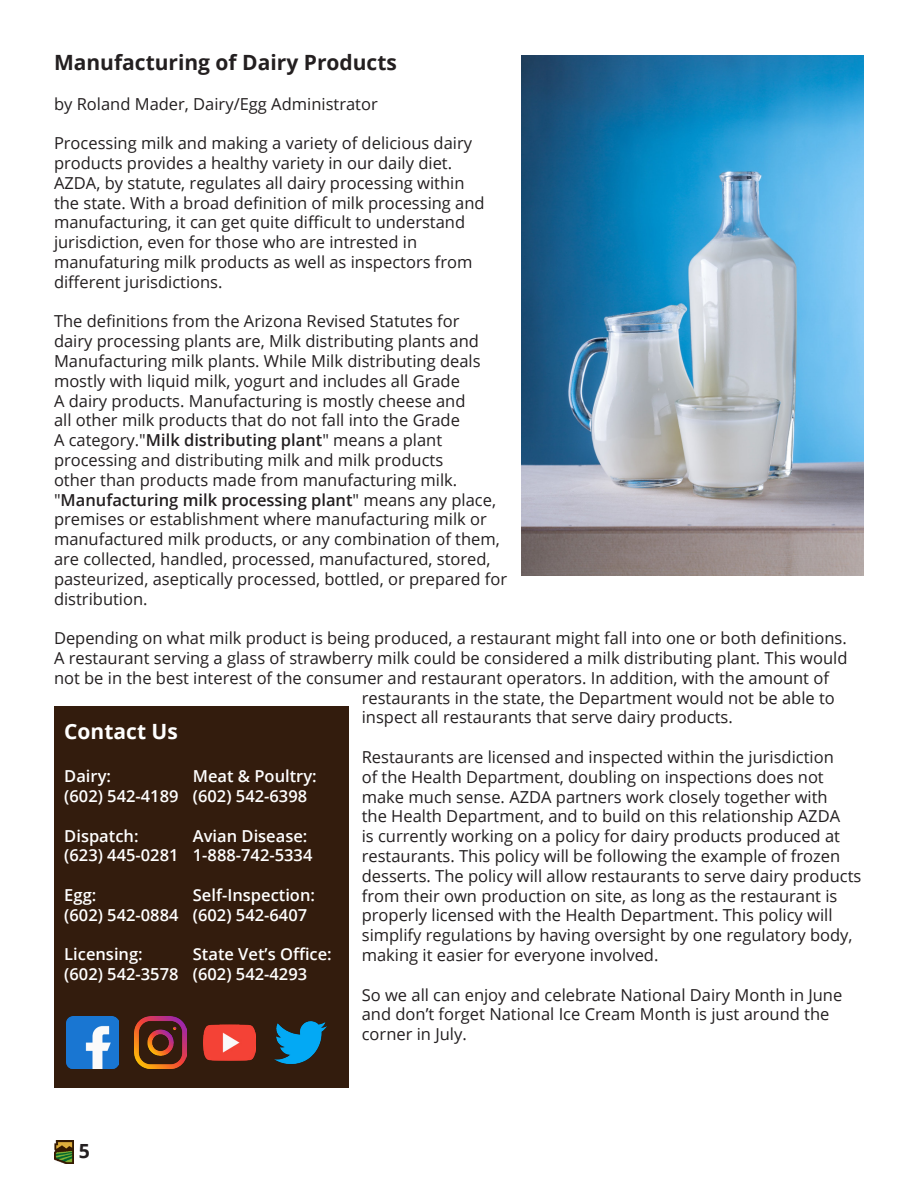
<style>
.page{position:relative;width:918px;height:1188px;background:#fff}
.page>*{position:absolute;margin:0;border:0;box-sizing:border-box;transform-origin:0 0}
.t1{font:700 21px "Open Sans";color:#231f20}
.t2{font:700 21px "Open Sans";color:#fff}
.t3{font:700 19.5px "Open Sans";color:#231f20}
.t4{font:16.5px/19.8px "Open Sans";color:#231f20}
.t5{font:600 16.5px "Open Sans";color:#fff}
.s1{font-weight:600}
</style>
<div class="page">
<img style="left:54px;top:1140px;width:20px;height:23px">
<div style="left:54px;top:706px;width:295px;height:382px;background:#331c0d"></div>
<img style="left:67px;top:1016px;width:52px;height:52px">
<img style="left:135px;top:1016px;width:51px;height:52px">
<img style="left:275px;top:1021px;width:51px;height:43px">
<img style="left:204px;top:1024px;width:52px;height:37px">
<img style="left:522px;top:55px;width:342px;height:521px">
<p class="t1" style="left:54px;top:48px;width:344px">Manufacturing of Dairy Products</p>
<p class="t4" style="left:54px;top:93px;width:325px">by Roland Mader, Dairy/Egg Administrator</p>
<p class="t4" style="left:54px;top:133px;width:432px">Processing milk and making a variety of delicious dairy products provides a healthy variety in our daily diet.<br>AZDA, by statute, regulates all dairy processing within the state. With a broad definition of milk processing and manufacturing, it can get quite difficult to understand jurisdiction, even for those who are intrested in manufaturing milk products as well as inspectors from different jurisdictions.</p>
<p class="t4" style="left:54px;top:311px;width:455px">The definitions from the Arizona Revised Statutes for<br>dairy processing plants are, Milk distributing plants and Manufacturing milk plants. While Milk distributing deals mostly with liquid milk, yogurt and includes all Grade<br>A dairy products. Manufacturing is mostly cheese and<br>all other milk products that do not fall into the Grade<br>A category."<span class="s1">Milk distributing plant</span>" means a plant processing and distributing milk and milk products<br>other than products made from manufacturing milk. "<span class="s1">Manufacturing milk processing plant</span>" means any place, premises or establishment where manufacturing milk or manufactured milk products, or any combination of them, are collected, handled, processed, manufactured, stored, pasteurized, aseptically processed, bottled, or prepared for distribution.</p>
<p class="t4" style="left:54px;top:628px;width:794px">Depending on what milk product is being produced, a restaurant might fall into one or both definitions.</p>
<p class="t4" style="left:54px;top:648px;width:795px">A restaurant serving a glass of strawberry milk could be considered a milk distributing plant. This would</p>
<p class="t4" style="left:54px;top:668px;width:776px">not be in the best interest of the consumer and restaurant operators. In addition, with the amount of</p>
<p class="t4" style="left:362px;top:687px;width:475px">restaurants in the state, the Department would not be able to</p>
<p class="t4" style="left:362px;top:707px;width:373px">inspect all restaurants that serve dairy products.</p>
<p class="t4" style="left:362px;top:747px;width:501px">Restaurants are licensed and inspected within the jurisdiction<br>of the Health Department, doubling on inspections does not make much sense. AZDA partners work closely together with<br>the Health Department, and to build on this relationship AZDA<br>is currently working on a policy for dairy products produced at restaurants. This policy will be following the example of frozen desserts. The policy will allow restaurants to serve dairy products from their own production on site, as long as the restaurant is properly licensed with the Health Department. This policy will simplify regulations by having oversight by one regulatory body, making it easier for everyone involved.</p>
<p class="t4" style="left:362px;top:984px;width:482px">So we all can enjoy and celebrate National Dairy Month in June and don’t forget National Ice Cream Month is just around the corner in July.</p>
<p class="t2" style="left:64px;top:717px;width:115px">Contact Us</p>
<p class="t5" style="left:193px;top:765px;width:125px">Meat &amp; Poultry:</p>
<p class="t5" style="left:193px;top:785px;width:116px">(602) 542-6398</p>
<p class="t5" style="left:193px;top:824px;width:116px">Avian Disease:</p>
<p class="t5" style="left:193px;top:844px;width:121px">1-888-742-5334</p>
<p class="t5" style="left:193px;top:884px;width:124px">Self-Inspection:</p>
<p class="t5" style="left:193px;top:903px;width:116px">(602) 542-6407</p>
<p class="t5" style="left:193px;top:943px;width:140px">State Vet’s Office:</p>
<p class="t5" style="left:193px;top:963px;width:116px">(602) 542-4293</p>
<p class="t5" style="left:64px;top:765px;width:48px">Dairy:</p>
<p class="t5" style="left:64px;top:785px;width:116px">(602) 542-4189</p>
<p class="t5" style="left:64px;top:824px;width:76px">Dispatch:</p>
<p class="t5" style="left:64px;top:844px;width:116px">(623) 445-0281</p>
<p class="t5" style="left:64px;top:884px;width:34px">Egg:</p>
<p class="t5" style="left:64px;top:903px;width:116px">(602) 542-0884</p>
<p class="t5" style="left:64px;top:943px;width:80px">Licensing:</p>
<p class="t5" style="left:64px;top:963px;width:116px">(602) 542-3578</p>
<p class="t3" style="left:79px;top:1137px;width:13px">5</p>
</div>
